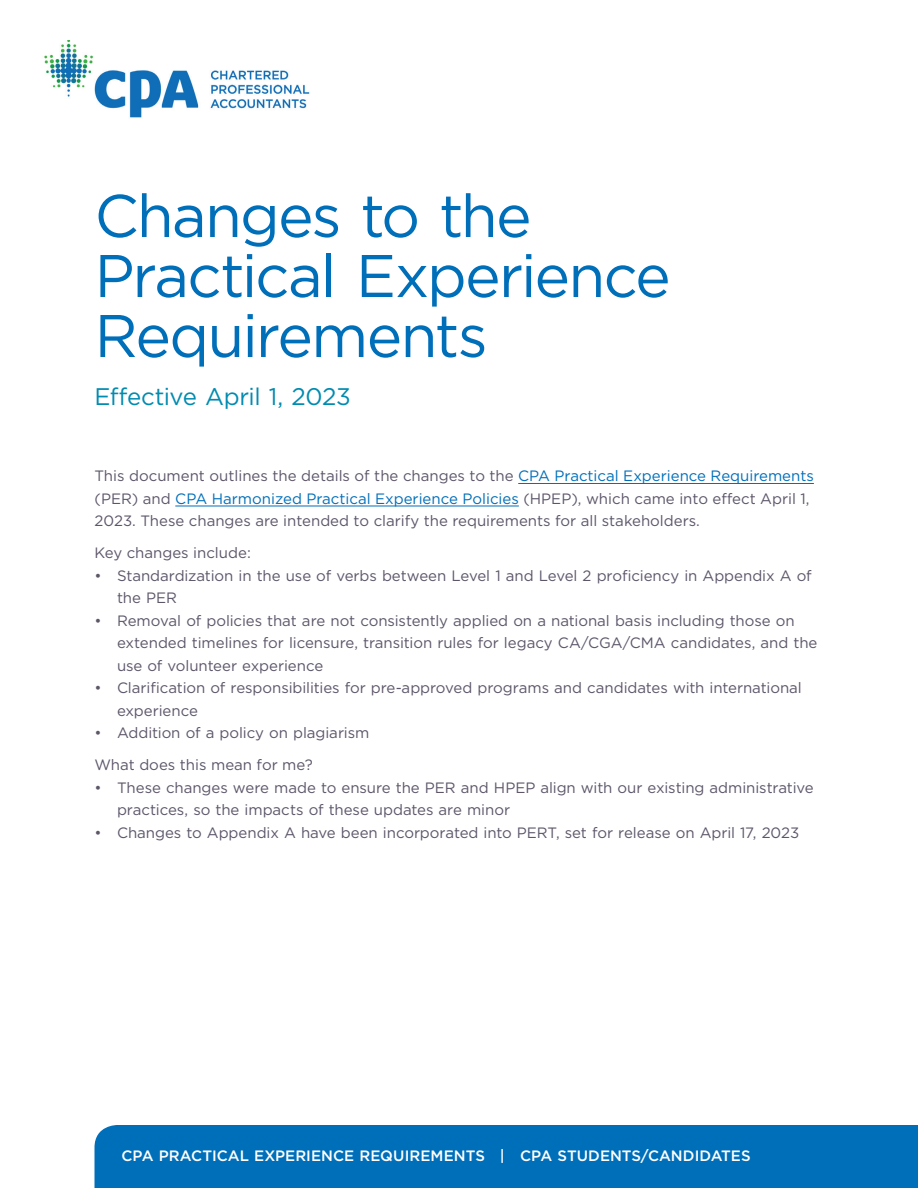
<style>
.page{position:relative;width:918px;height:1188px;background:#fff}
.page>*{position:absolute;margin:0;border:0;box-sizing:border-box;transform-origin:0 0}
.t1{font:60px/60px "Gotham";letter-spacing:-.03em;color:#006fba}
.t2{font:24px "Gotham";letter-spacing:-.02em;color:#008bb0}
.t3{font:15px/22.5px "Gotham";color:#5d5669}
.category{font:500 15px "Gotham";color:#fff}
.s1{color:#006fba}
</style>
<div class="page">
<hr style="left:518px;top:483px;width:296px;height:1px;background:#006fba">
<hr style="left:175px;top:506px;width:344px;height:1px;background:#006fba">
<div style="left:94px;top:1125px;width:824px;height:63px;background:#006fba"></div>
<img style="left:44px;top:40px;width:266px;height:78px">
<h1 class="t1" style="left:94px;top:184px;width:578px">Changes to the<br>Practical Experience<br>Requirements</h1>
<h2 class="t2" style="left:94px;top:381px;width:258px">Effective April 1, 2023</h2>
<p class="t3" style="left:94px;top:465px;width:721px">This document outlines the details of the changes to the <span class="s1">CPA Practical Experience Requirements </span>(PER) and <span class="s1">CPA Harmonized Practical Experience Policies</span> (HPEP), which came into effect April 1,<br>2023. These changes are intended to clarify the requirements for all stakeholders.</p>
<p class="t3" style="left:94px;top:541px;width:158px">Key changes include:</p>
<p class="t3" style="left:117px;top:564px;width:696px;text-indent:-22px">• Standardization in the use of verbs between Level 1 and Level 2 proficiency in Appendix A of the PER</p>
<p class="t3" style="left:117px;top:609px;width:702px;text-indent:-22px">• Removal of policies that are not consistently applied on a national basis including those on extended timelines for licensure, transition rules for legacy CA/CGA/CMA candidates, and the use of volunteer experience</p>
<p class="t3" style="left:117px;top:676px;width:686px;text-indent:-22px">• Clarification of responsibilities for pre-approved programs and candidates with international experience</p>
<p class="t3" style="left:94px;top:721px;width:276px">• Addition of a policy on plagiarism</p>
<p class="t3" style="left:94px;top:753px;width:220px">What does this mean for me?</p>
<p class="t3" style="left:117px;top:776px;width:698px;text-indent:-22px">• These changes were made to ensure the PER and HPEP align with our existing administrative practices, so the impacts of these updates are minor</p>
<p class="t3" style="left:94px;top:821px;width:706px">• Changes to Appendix A have been incorporated into PERT, set for release on April 17, 2023</p>
<p class="category" style="left:122px;top:1146px;width:631px">CPA PRACTICAL EXPERIENCE REQUIREMENTS | CPA STUDENTS/CANDIDATES</p>
</div>
